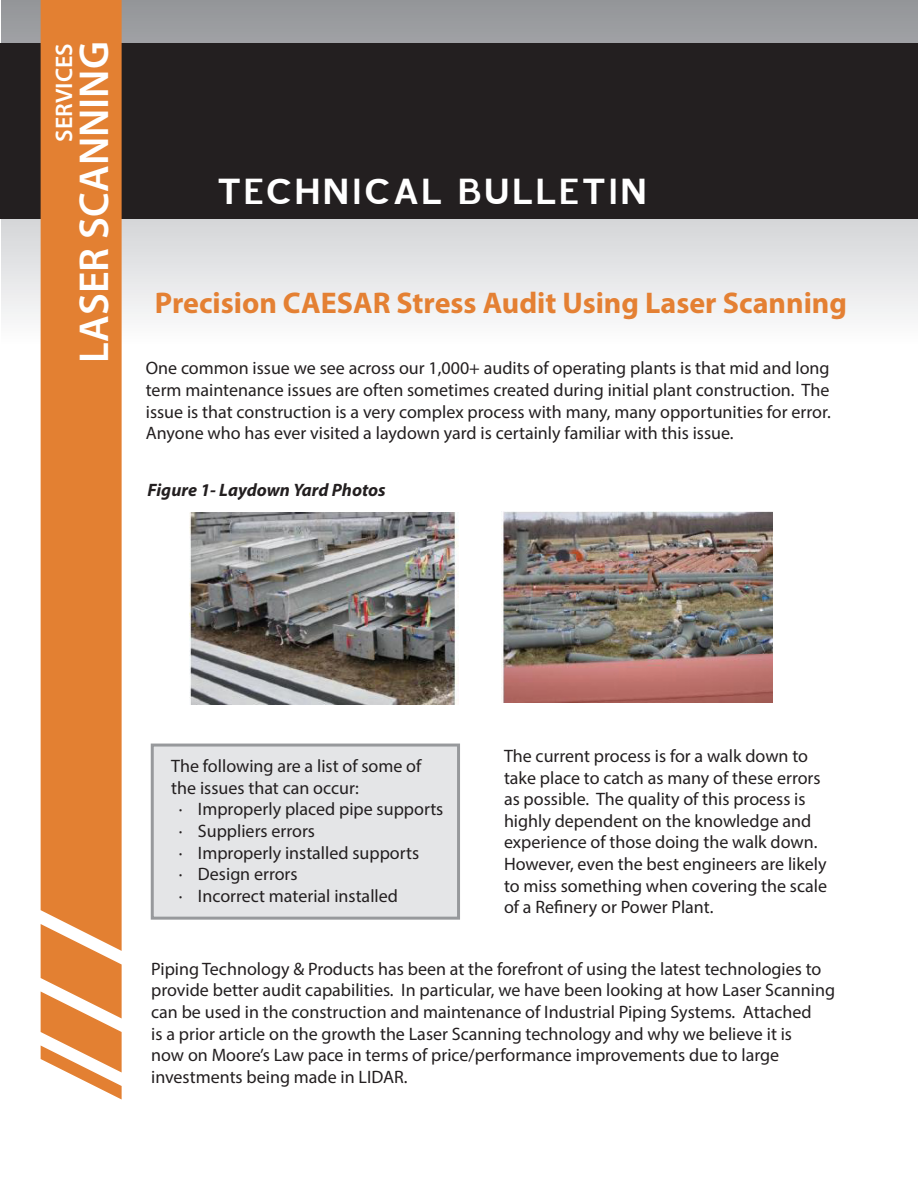
<style>
.page{position:relative;width:918px;height:1188px;background:#fff}
.page>*{position:absolute;margin:0;border:0;box-sizing:border-box;transform-origin:0 0}
.t1{font:45px "Blue Highway";color:#fff}
.t2{font:600 42px "Myriad Pro";color:#fff}
.t3{font:700 30px "Myriad Pro";color:#e48033}
.t4{font:600 24px "Myriad Pro";color:#fff}
.t5{font:18px/21.6px "Myriad Pro";color:#231f20}
.t6{font:italic 700 18px "Myriad Pro";color:#231f20}
</style>
<div class="page">
<svg style="left:2px;top:0;width:916px;height:347px"></svg>
<div style="left:0;top:43px;width:918px;height:175px;background:#231f20"></div>
<div style="left:41px;top:0;width:81px;height:924px;background:#e38032"></div>
<svg style="left:41px;top:924px;width:81px;height:175px"></svg>
<div style="left:151px;top:744px;width:309px;height:176px;background:#e4e5e7;border:3px solid #97999c"></div>
<img style="left:190px;top:513px;width:268px;height:191px">
<img style="left:502px;top:511px;width:271px;height:192px">
<h3 class="t4" style="left:49px;top:142px;width:100px;rotate:-90deg">SERVICES</h3>
<h2 class="t2" style="left:67px;top:363px;width:323px;rotate:-90deg">LASER SCANNING</h2>
<h1 class="t1" style="left:215px;top:168px;width:434px">TECHNICAL BULLETIN</h1>
<p class="t3" style="left:155px;top:283px;width:694px">Precision CAESAR Stress Audit Using Laser Scanning</p>
<p class="t5" style="left:146px;top:357px;width:686px;text-align:justify">One common issue we see across our 1,000+ audits of operating plants is that mid and long term maintenance issues are often sometimes created during initial plant construction. The issue is that construction is a very complex process with many, many opportunities for error.<br>Anyone who has ever visited a laydown yard is certainly familiar with this issue.</p>
<p class="t6" style="left:148px;top:478px;width:240px">Figure 1- Laydown Yard Photos</p>
<p class="t5" style="left:171px;top:755px;width:252px">The following are a list of some of the issues that can occur:</p>
<p class="t5" style="left:179px;top:798px;width:266px">· Improperly placed pipe supports</p>
<p class="t5" style="left:179px;top:820px;width:138px">· Suppliers errors</p>
<p class="t5" style="left:179px;top:841px;width:242px">· Improperly installed supports</p>
<p class="t5" style="left:179px;top:863px;width:120px">· Design errors</p>
<p class="t5" style="left:179px;top:885px;width:221px">· Incorrect material installed</p>
<p class="t5" style="left:504px;top:745px;width:325px">The current process is for a walk down to take place to catch as many of these errors as possible. The quality of this process is highly dependent on the knowledge and experience of those doing the walk down.<br>However, even the best engineers are likely to miss something when covering the scale of a Refinery or Power Plant.</p>
<p class="t5" style="left:151px;top:958px;width:686px">Piping Technology &amp; Products has been at the forefront of using the latest technologies to provide better audit capabilities. In particular, we have been looking at how Laser Scanning can be used in the construction and maintenance of Industrial Piping Systems. Attached<br>is a prior article on the growth the Laser Scanning technology and why we believe it is<br>now on Moore’s Law pace in terms of price/performance improvements due to large investments being made in LIDAR.</p>
</div>
